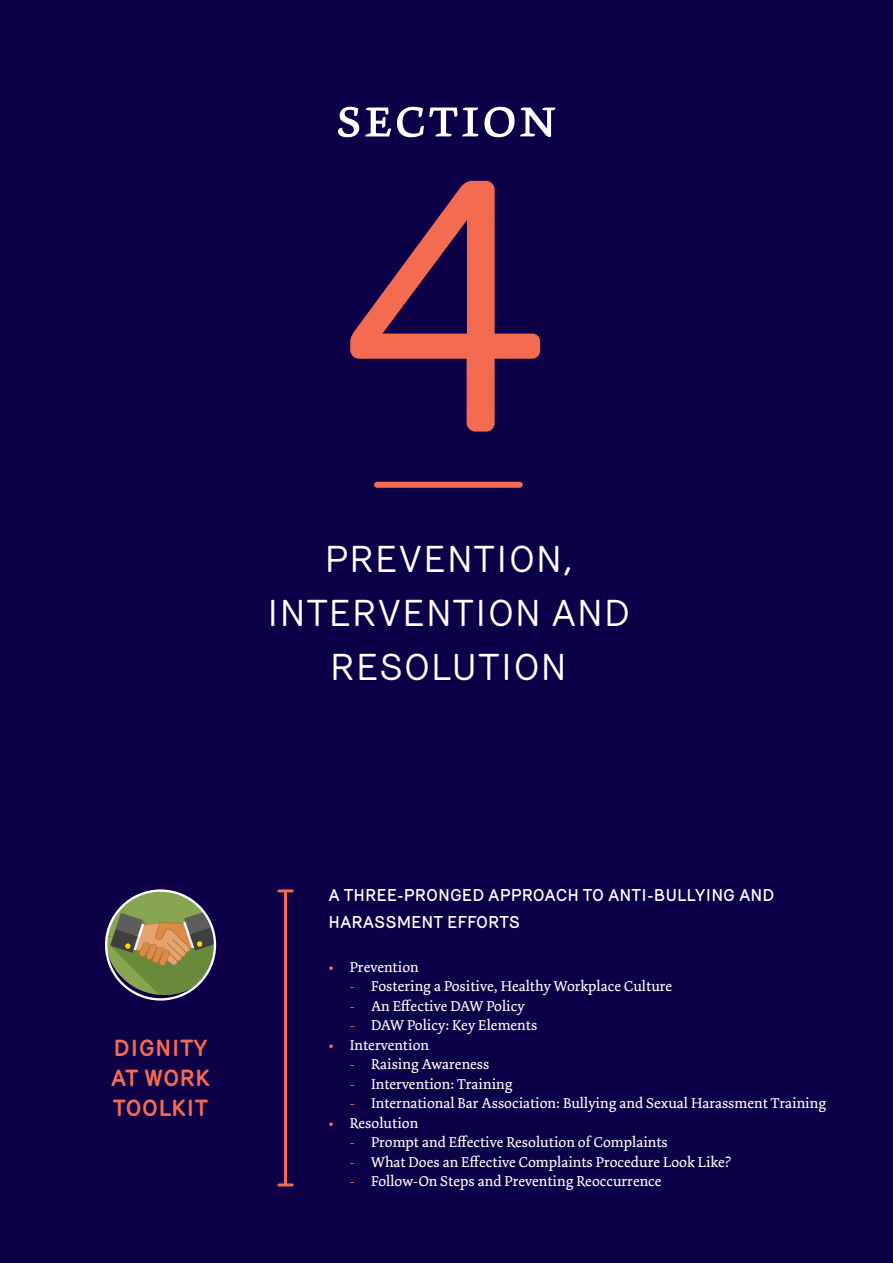
<style>
.page{position:relative;width:893px;height:1263px;background:#0e0048}
.page>*{position:absolute;margin:0;border:0;box-sizing:border-box;transform-origin:0 0}
.t1{font:353.55px "Merkury";color:#f36c52}
.t2{font:58.05px "Dolly Pro Regular Small Caps";color:#fff}
.t3{font:36px/54px "Merkury";letter-spacing:.03em;color:#fff;text-align:center}
.t4{font:700 22.5px/30px "Merkury";color:#f36c52;text-align:justify}
.t5{font:500 16.5px/27px "Merkury";color:#fff}
.t6{font:15px "Dolly Pro";color:#fff}
.s1{font-weight:700;color:#f36c52}
.s2{color:#f36c52}
</style>
<div class="page">
<div style="left:377px;top:482px;width:143px;height:6px;background:#f36c52"></div>
<svg style="left:106px;top:890px;width:109px;height:105px"></svg>
<div style="left:105px;top:889px;width:111px;height:111px;border:2px solid #fff;border-radius:50%"></div>
<hr style="left:284px;top:891px;width:3px;height:294px;background:#f36c52">
<svg style="left:279px;top:889px;width:13px;height:3px"></svg>
<svg style="left:279px;top:1183px;width:13px;height:3px"></svg>
<h2 class="t2" style="left:335px;top:80px;width:224px">section</h2>
<h1 class="t1" style="left:345px;top:46px;width:205px">4</h1>
<h3 class="t3" style="left:267px;top:529px;width:365px">PREVENTION,<br>INTERVENTION AND<br>RESOLUTION</h3>
<h3 class="t4" style="left:111px;top:1031px;width:101px">DIGNITY AT WORK TOOLKIT</h3>
<p class="t5" style="left:329px;top:881px;width:447px">A THREE-PRONGED APPROACH TO ANTI-BULLYING AND<br>HARASSMENT EFFORTS</p>
<p class="t6" style="left:329px;top:957px;width:92px"><span class="s1">•</span> Prevention</p>
<p class="t6" style="left:350px;top:977px;width:324px"><span class="s2">-</span> Fostering a Positive, Healthy Workplace Culture</p>
<p class="t6" style="left:350px;top:996px;width:176px"><span class="s2">-</span> An Effective DAW Policy</p>
<p class="t6" style="left:350px;top:1016px;width:189px"><span class="s2">-</span> DAW Policy: Key Elements</p>
<p class="t6" style="left:329px;top:1035px;width:102px"><span class="s1">•</span> Intervention</p>
<p class="t6" style="left:350px;top:1055px;width:141px"><span class="s2">-</span> Raising Awareness</p>
<p class="t6" style="left:350px;top:1074px;width:164px"><span class="s2">-</span> Intervention: Training</p>
<p class="t6" style="left:350px;top:1094px;width:478px"><span class="s2">-</span> International Bar Association: Bullying and Sexual Harassment Training</p>
<p class="t6" style="left:329px;top:1113px;width:91px"><span class="s1">•</span> Resolution</p>
<p class="t6" style="left:350px;top:1133px;width:320px"><span class="s2">-</span> Prompt and Effective Resolution of Complaints</p>
<p class="t6" style="left:350px;top:1152px;width:383px"><span class="s2">-</span> What Does an Effective Complaints Procedure Look Like?</p>
<p class="t6" style="left:350px;top:1172px;width:313px"><span class="s2">-</span> Follow-On Steps and Preventing Reoccurrence</p>
</div>
